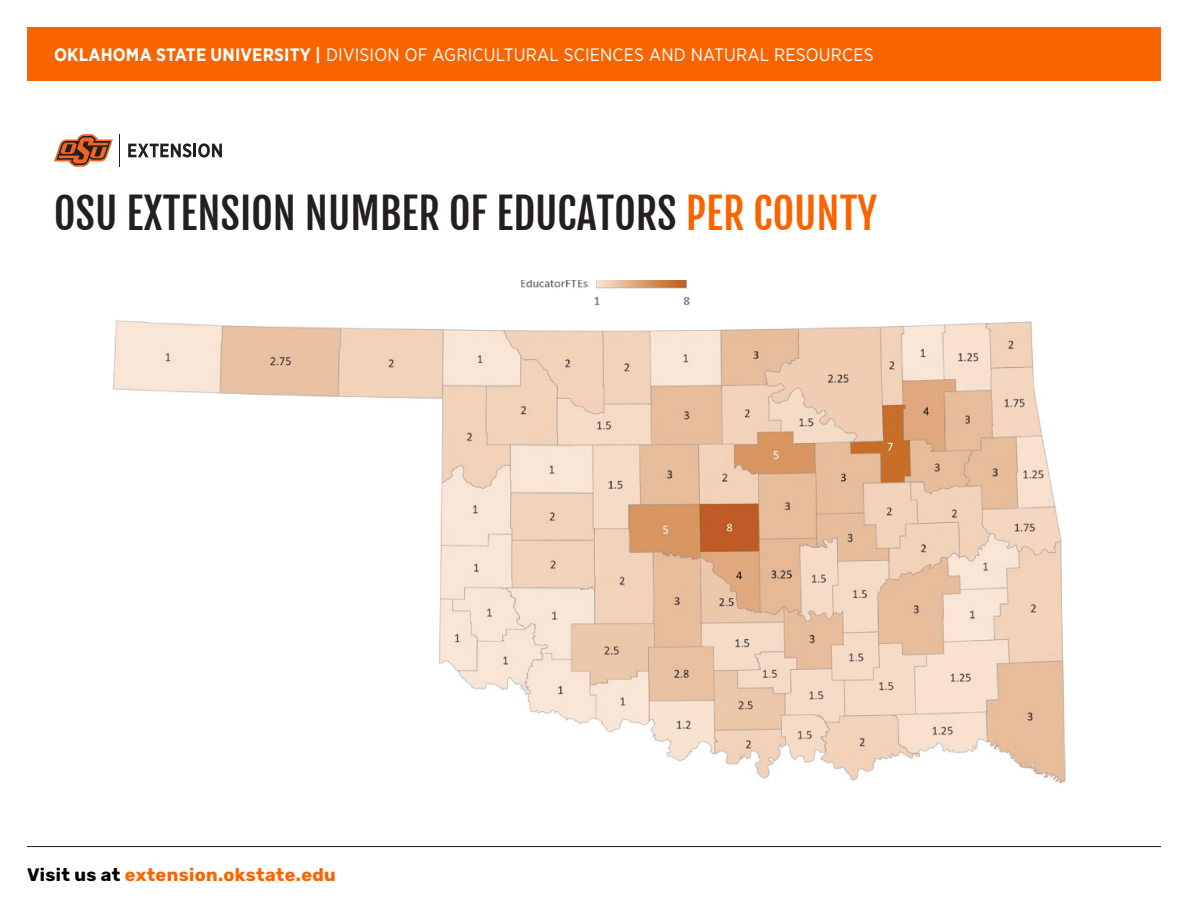
<style>
.page{position:relative;width:1188px;height:918px;background:#fff}
.page>*{position:absolute;margin:0;border:0;box-sizing:border-box;transform-origin:0 0}
.t1{font:42px "Fjalla One";color:#231f20}
.t2{font:18px "Gotham Narrow";letter-spacing:.01em;color:#fff}
.t3{font:700 18px "Rubik";letter-spacing:.02em;color:#fa6400}
.s1{font-weight:700}
.s2{color:#fa6400}
.s3{color:#000}
</style>
<div class="page">
<hr style="left:27px;top:846px;width:1134px;height:1px;background:#231f20">
<img style="left:112px;top:281px;width:954px;height:503px">
<hr style="left:120px;top:134px;width:1px;height:33px;background:#231f20">
<svg style="left:54px;top:134px;width:59px;height:33px"></svg>
<svg style="left:128px;top:143px;width:94px;height:15px"></svg>
<div style="left:27px;top:27px;width:1134px;height:54px;background:#fa6400"></div>
<p class="t2" style="left:54px;top:44px;width:821px"><span class="s1">OKLAHOMA STATE UNIVERSITY |</span> DIVISION OF AGRICULTURAL SCIENCES AND NATURAL RESOURCES</p>
<h1 class="t1" style="left:54px;top:188px;width:825px">OSU EXTENSION NUMBER OF EDUCATORS <span class="s2">PER COUNTY</span></h1>
<p class="t3" style="left:27px;top:865px;width:310px"><span class="s3">Visit us at</span> extension.okstate.edu</p>
</div>
